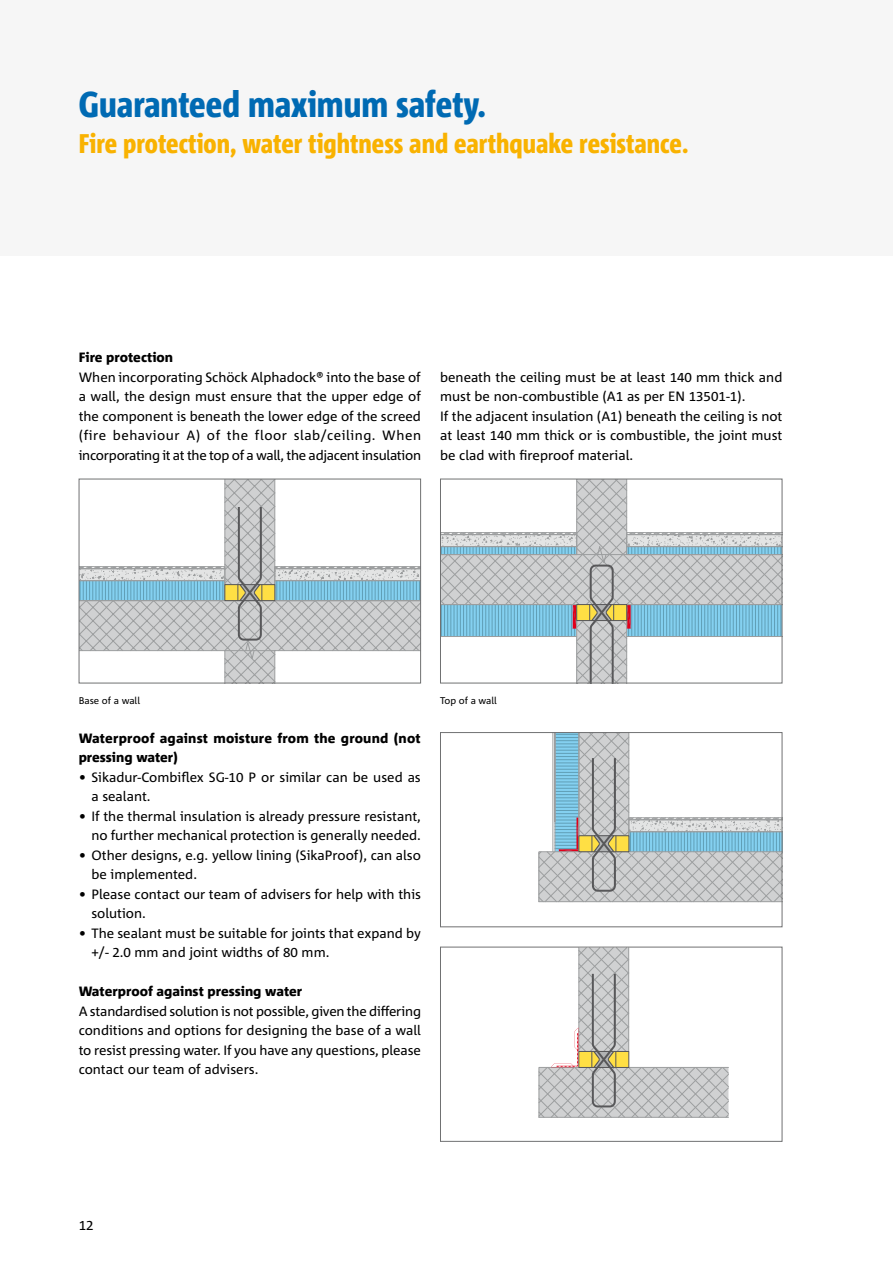
<style>
.page{position:relative;width:893px;height:1263px;background:#fff}
.page>*{position:absolute;margin:0;border:0;box-sizing:border-box;transform-origin:0 0}
.t1{font:800 condensed 36px "Corpid Schoeck";color:#006ab3}
.t2{font:800 condensed 27px "Corpid Schoeck";color:#f9b200}
.t3{font:13.5px/19.5px "Corpid Schoeck";color:#000}
.t4{font:800 13.5px/19.5px "Corpid Schoeck";color:#000}
.t5{font:9.75px "Corpid Schoeck";color:#000}
</style>
<div class="page">
<div style="left:0;top:0;width:893px;height:255px;background:#f6f6f6"></div>
<svg style="left:538px;top:732px;width:245px;height:170px"></svg>
<div style="left:440px;top:732px;width:342px;height:195px;border:1px solid #707172"></div>
<svg style="left:224px;top:481px;width:52px;height:200px;background:#c5c6c7"></svg>
<hr style="left:274px;top:651px;width:1px;height:32px;background:#9c9e9f">
<hr style="left:225px;top:651px;width:1px;height:32px;background:#9c9e9f">
<hr style="left:274px;top:479px;width:1px;height:106px;background:#9c9e9f">
<hr style="left:225px;top:479px;width:1px;height:106px;background:#9c9e9f">
<svg style="left:81px;top:507px;width:341px;height:153px"></svg>
<div style="left:79px;top:479px;width:342px;height:204px;border:1px solid #707172"></div>
<svg style="left:440px;top:481px;width:342px;height:203px"></svg>
<div style="left:440px;top:479px;width:342px;height:204px;border:1px solid #707172"></div>
<svg style="left:538px;top:949px;width:191px;height:169px"></svg>
<div style="left:440px;top:947px;width:342px;height:195px;border:1px solid #707172"></div>
<h1 class="t1" style="left:79px;top:82px;width:409px">Guaranteed maximum safety.</h1>
<h2 class="t2" style="left:79px;top:127px;width:611px">Fire protection, water tightness and earthquake resistance.</h2>
<p class="t4" style="left:79px;top:348px;width:96px">Fire protection</p>
<p class="t3" style="left:79px;top:367px;width:344px;text-align:justify">When incorporating Schöck Alphadock® into the base of a wall, the design must ensure that the upper edge of the component is beneath the lower edge of the screed (fire behaviour A) of the floor slab/ceiling. When incorporating it at the top of a wall, the adjacent insulation</p>
<p class="t3" style="left:440px;top:367px;width:344px">beneath the ceiling must be at least 140 mm thick and must be non-combustible (A1 as per EN 13501-1).<br>If the adjacent insulation (A1) beneath the ceiling is not at least 140 mm thick or is combustible, the joint must be clad with fireproof material.</p>
<p class="t5" style="left:79px;top:694px;width:63px">Base of a wall</p>
<p class="t5" style="left:440px;top:694px;width:58px">Top of a wall</p>
<p class="t4" style="left:79px;top:728px;width:344px">Waterproof against moisture from the ground (not pressing water)</p>
<p class="t3" style="left:91px;top:767px;width:331px;text-indent:-13px">• Sikadur-Combiflex SG-10 P or similar can be used as a sealant.</p>
<p class="t3" style="left:79px;top:806px;width:344px;text-align:right">• If the thermal insulation is already pressure resistant, no further mechanical protection is generally needed.</p>
<p class="t3" style="left:91px;top:845px;width:331px;text-indent:-13px">• Other designs, e.g. yellow lining (SikaProof), can also be implemented.</p>
<p class="t3" style="left:91px;top:884px;width:331px;text-indent:-13px">• Please contact our team of advisers for help with this solution.</p>
<p class="t3" style="left:91px;top:923px;width:331px;text-indent:-13px">• The sealant must be suitable for joints that expand by +/- 2.0 mm and joint widths of 80 mm.</p>
<p class="t4" style="left:79px;top:981px;width:225px">Waterproof against pressing water</p>
<p class="t3" style="left:79px;top:1001px;width:344px;text-align:justify">A standardised solution is not possible, given the differing conditions and options for designing the base of a wall to resist pressing water. If you have any questions, please contact our team of advisers.</p>
<p class="t3" style="left:79px;top:1215px;width:16px">12</p>
</div>
